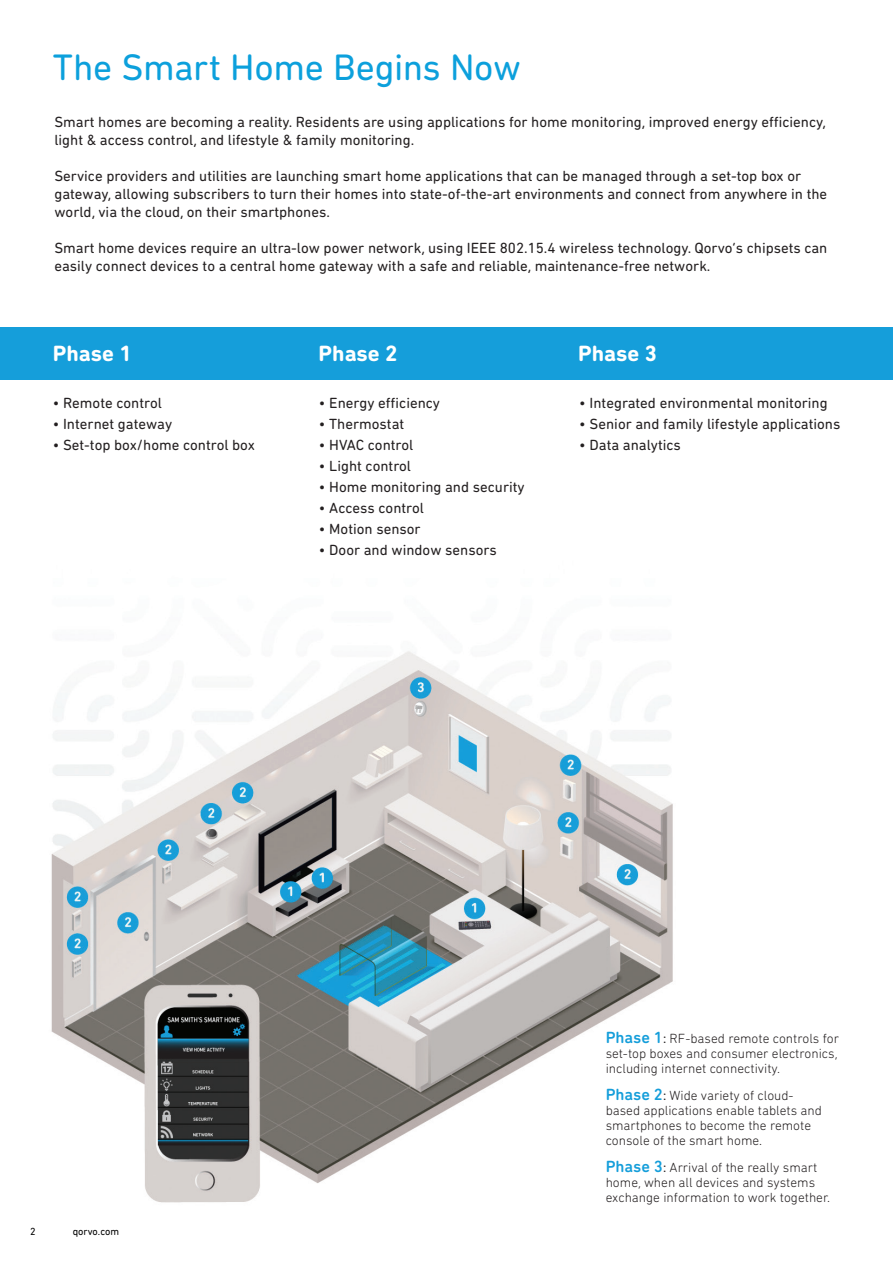
<style>
.page{position:relative;width:893px;height:1263px;background:#fff}
.page>*{position:absolute;margin:0;border:0;box-sizing:border-box;transform-origin:0 0}
.t1{font:37.5px "DIN Next Rounded LT Pro";letter-spacing:-.01em;color:#0ca0dc}
.t2{font:700 22.5px "DIN Next Rounded LT Pro";color:#fff}
.t3{font:15px/18px "DIN Next Rounded LT Pro";color:#231f20}
.t4{font:300 13.5px/15px "DIN Next Rounded LT Pro";color:#231f20}
.t5{font:10.5px "DIN Next Rounded LT Pro";color:#000}
.s1{font-weight:500;font-size:16.5px;color:#159eda}
.s2{font-weight:400}
</style>
<div class="page">
<img style="left:51px;top:651px;width:622px;height:552px">
<div style="left:0;top:327px;width:893px;height:53px;background:#159eda"></div>
<p class="t1" style="left:53px;top:46px;width:469px">The Smart Home Begins Now</p>
<p class="t3" style="left:54px;top:113px;width:773px">Smart homes are becoming a reality. Residents are using applications for home monitoring, improved energy efficiency, light &amp; access control, and lifestyle &amp; family monitoring.</p>
<p class="t3" style="left:54px;top:167px;width:774px">Service providers and utilities are launching smart home applications that can be managed through a set-top box or gateway, allowing subscribers to turn their homes into state-of-the-art environments and connect from anywhere in the world, via the cloud, on their smartphones.</p>
<p class="t3" style="left:54px;top:239px;width:774px">Smart home devices require an ultra-low power network, using IEEE 802.15.4 wireless technology. Qorvo’s chipsets can easily connect devices to a central home gateway with a safe and reliable, maintenance-free network.</p>
<p class="t2" style="left:53px;top:340px;width:80px">Phase 1</p>
<p class="t3" style="left:53px;top:393px;width:111px">• Remote control</p>
<p class="t3" style="left:53px;top:414px;width:121px">• Internet gateway</p>
<p class="t3" style="left:53px;top:435px;width:204px">• Set-top box/home control box</p>
<p class="t2" style="left:319px;top:340px;width:80px">Phase 2</p>
<p class="t3" style="left:319px;top:393px;width:123px">• Energy efficiency</p>
<p class="t3" style="left:319px;top:414px;width:87px">• Thermostat</p>
<p class="t3" style="left:319px;top:435px;width:96px">• HVAC control</p>
<p class="t3" style="left:319px;top:456px;width:94px">• Light control</p>
<p class="t3" style="left:319px;top:477px;width:207px">• Home monitoring and security</p>
<p class="t3" style="left:319px;top:498px;width:107px">• Access control</p>
<p class="t3" style="left:319px;top:519px;width:103px">• Motion sensor</p>
<p class="t3" style="left:319px;top:540px;width:179px">• Door and window sensors</p>
<p class="t2" style="left:578px;top:340px;width:80px">Phase 3</p>
<p class="t3" style="left:579px;top:393px;width:250px">• Integrated environmental monitoring</p>
<p class="t3" style="left:579px;top:414px;width:263px">• Senior and family lifestyle applications</p>
<p class="t3" style="left:579px;top:435px;width:103px">• Data analytics</p>
<p class="t5" style="left:30px;top:1225px;width:7px">2</p>
<p class="t5" style="left:73px;top:1225px;width:48px">qorvo.com</p>
<p class="t4" style="left:606px;top:1031px;width:235px;text-align:justify"><span class="s1">Phase 1</span><span class="s2">:</span> RF-based remote controls for set-top boxes and consumer electronics, including internet connectivity.</p>
<p class="t4" style="left:606px;top:1088px;width:218px"><span class="s1">Phase 2</span><span class="s2">:</span> Wide variety of cloud&shy;based applications enable tablets and smartphones to become the remote console of the smart home.</p>
<p class="t4" style="left:606px;top:1160px;width:226px"><span class="s1">Phase 3</span><span class="s2">:</span> Arrival of the really smart home, when all devices and systems exchange information to work together.</p>
</div>
